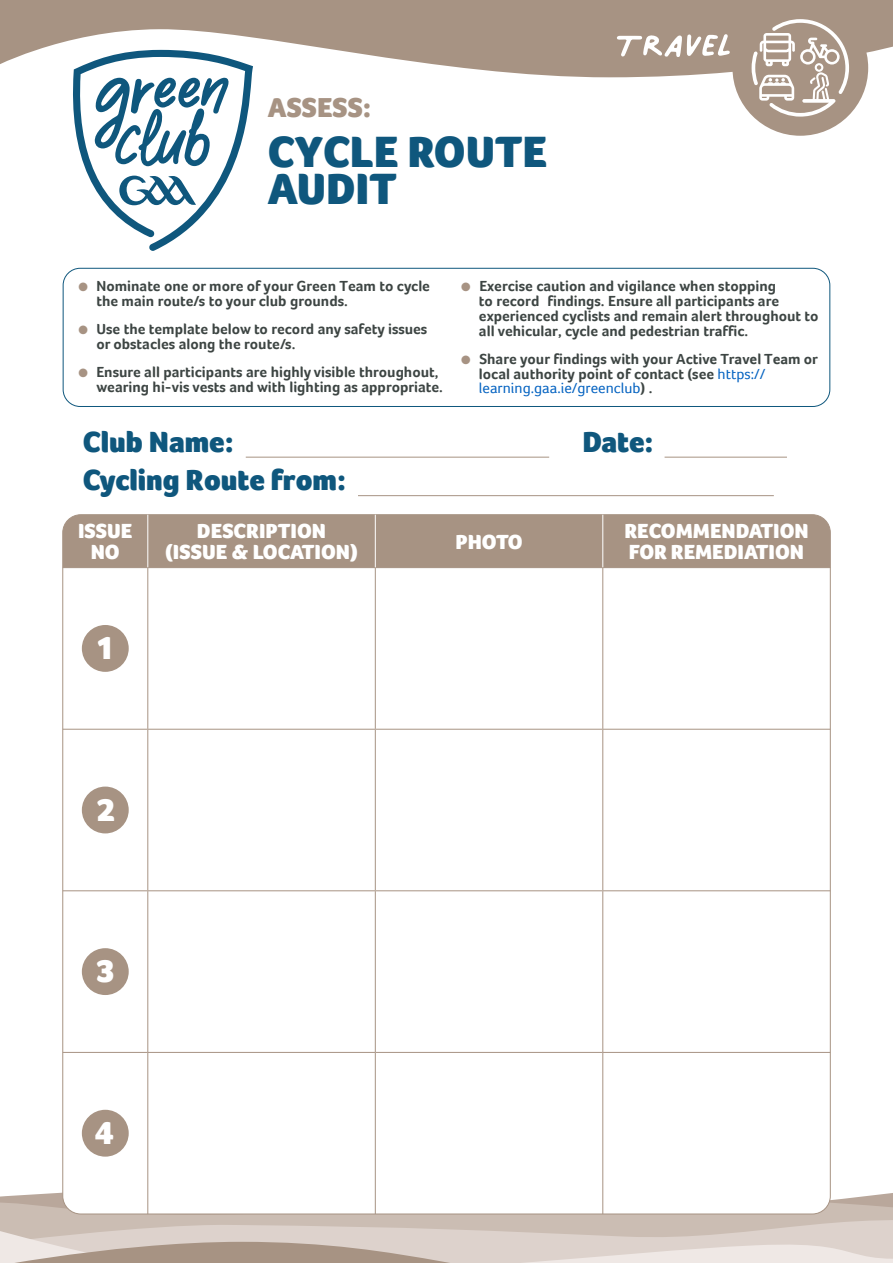
<style>
.page{position:relative;width:893px;height:1263px;background:#fff}
.page>*{position:absolute;margin:0;border:0;box-sizing:border-box;transform-origin:0 0}
.t1{font:66.15px "Palmer Lake Print";color:#fff;scale:1.05 1}
.t2{font:900 45px "Foco";color:#0f577d}
.t3{font:900 32.85px "Foco";color:#fff}
.t4{font:900 30px "Foco";color:#0f577d}
.t5{font:900 28.2px "Foco";color:#a79383}
.No_Spacing{font:900 21px/21px "Foco";color:#fff;text-align:center}
.t6{font:700 15px/14.9px "Foco";color:#3d4543}
.s1{color:#a79383}
.s2{font-family:"Foco Trial"}
.s3{font-weight:400;color:#0563c1}
</style>
<div class="page">
<svg style="left:0;top:1201px;width:893px;height:26px;background:#cabbb1"></svg>
<svg style="left:0;top:1227px;width:893px;height:36px;background:#d4c7c0"></svg>
<div style="left:63px;top:515px;width:767px;height:699px;background:#fff;border-radius:18px"></div>
<div style="left:63px;top:515px;width:767px;height:52px;background:#a79383"></div>
<svg style="left:0;top:0;width:893px;height:77px;fill:#a79383"></svg>
<div style="left:732px;top:0;width:136px;height:136px;background:#a79383;border-radius:50%"></div>
<svg style="left:752px;top:19px;width:97px;height:98px"></svg>
<svg style="left:73px;top:50px;width:180px;height:201px"></svg>
<div style="left:63px;top:268px;width:767px;height:139px;border:1px solid #0f577d;border-radius:17px"></div>
<hr style="left:246px;top:457px;width:303px;height:1px;background:#a79383">
<hr style="left:665px;top:457px;width:122px;height:1px;background:#a79383">
<hr style="left:358px;top:495px;width:416px;height:1px;background:#a79383">
<hr style="left:63px;top:567px;width:85px;height:1px;background:#a79383">
<hr style="left:148px;top:567px;width:227px;height:1px;background:#a79383">
<hr style="left:147px;top:568px;width:1px;height:161px;background:#a79383">
<hr style="left:375px;top:567px;width:228px;height:1px;background:#a79383">
<hr style="left:375px;top:568px;width:1px;height:161px;background:#a79383">
<hr style="left:603px;top:567px;width:227px;height:1px;background:#a79383">
<hr style="left:602px;top:568px;width:1px;height:161px;background:#a79383">
<hr style="left:63px;top:729px;width:85px;height:1px;background:#a79383">
<hr style="left:148px;top:729px;width:227px;height:1px;background:#a79383">
<hr style="left:147px;top:730px;width:1px;height:160px;background:#a79383">
<hr style="left:375px;top:729px;width:228px;height:1px;background:#a79383">
<hr style="left:375px;top:730px;width:1px;height:160px;background:#a79383">
<hr style="left:603px;top:729px;width:227px;height:1px;background:#a79383">
<hr style="left:602px;top:730px;width:1px;height:160px;background:#a79383">
<hr style="left:63px;top:890px;width:85px;height:1px;background:#a79383">
<hr style="left:148px;top:890px;width:227px;height:1px;background:#a79383">
<hr style="left:147px;top:891px;width:1px;height:161px;background:#a79383">
<hr style="left:375px;top:890px;width:228px;height:1px;background:#a79383">
<hr style="left:375px;top:891px;width:1px;height:161px;background:#a79383">
<hr style="left:603px;top:890px;width:227px;height:1px;background:#a79383">
<hr style="left:602px;top:891px;width:1px;height:161px;background:#a79383">
<hr style="left:63px;top:1052px;width:85px;height:1px;background:#a79383">
<hr style="left:148px;top:1052px;width:227px;height:1px;background:#a79383">
<hr style="left:147px;top:1053px;width:1px;height:161px;background:#a79383">
<hr style="left:375px;top:1052px;width:228px;height:1px;background:#a79383">
<hr style="left:375px;top:1053px;width:1px;height:161px;background:#a79383">
<hr style="left:603px;top:1052px;width:227px;height:1px;background:#a79383">
<hr style="left:602px;top:1053px;width:1px;height:161px;background:#a79383">
<hr style="left:147px;top:515px;width:1px;height:52px;background:#fff">
<hr style="left:375px;top:515px;width:1px;height:52px;background:#fff">
<hr style="left:602px;top:515px;width:1px;height:52px;background:#fff">
<div style="left:82px;top:625px;width:47px;height:47px;background:#a79383;border-radius:50%"></div>
<div style="left:82px;top:786px;width:47px;height:47px;background:#a79383;border-radius:50%"></div>
<div style="left:82px;top:948px;width:47px;height:47px;background:#a79383;border-radius:50%"></div>
<div style="left:82px;top:1110px;width:47px;height:46px;background:#a79383;border-radius:50%"></div>
<p class="t5" style="left:268px;top:91px;width:105px">ASSESS:</p>
<p class="t2" style="left:268px;top:126px;width:281px">CYCLE ROUTE</p>
<p class="t2" style="left:268px;top:163px;width:131px">AUDIT</p>
<p class="t1" style="left:615px;top:11px;width:113px">Travel</p>
<p class="t6" style="left:96px;top:278px;width:335px;text-indent:-18px"><span class="s1">●</span> Nominate one or more of your Green Team to cycle the main route/s to your club grounds.</p>
<p class="t6" style="left:96px;top:321px;width:332px;text-indent:-18px"><span class="s1">●</span> Use the template below to record any safety issues or obstacles along the route/s.</p>
<p class="t6" style="left:96px;top:364px;width:348px;text-indent:-18px"><span class="s1">●</span> Ensure all participants are highly visible throughout, wearing hi-vis vests and with lighting as appropriate.</p>
<p class="t6" style="left:479px;top:279px;width:341px;text-indent:-18px"><span class="s1">●</span> Exercise caution and vigilance when stopping<br>to record <span class="s2">f</span>indings. Ensure all participants are experienced cyclists and remain alert throughout to all vehicular, cycle and pedestrian tr<span class="s2">aff</span>ic.</p>
<p class="t6" style="left:479px;top:351px;width:340px;text-indent:-18px"><span class="s1">●</span> Share your <span class="s2">f</span>indings with your <span class="s2">Active Travel Team or </span>local authority point of contact (see <span class="s3">https:// learning.gaa.ie/greenclub</span>) .</p>
<p class="t4" style="left:83px;top:424px;width:152px">Club Name:</p>
<p class="t4" style="left:582px;top:424px;width:73px">Date:</p>
<p class="t4" style="left:83px;top:462px;width:265px">Cycling Route from:</p>
<p class="No_Spacing" style="left:78px;top:521px;width:56px">ISSUE<br>NO</p>
<p class="No_Spacing" style="left:197px;top:521px;width:131px">DESCRIPTION</p>
<p class="No_Spacing" style="left:455px;top:531px;width:69px">PHOTO</p>
<p class="No_Spacing" style="left:624px;top:521px;width:186px;text-align:left">RECOMMENDATION<br>FOR REMEDIATION</p>
<p class="No_Spacing" style="left:165px;top:542px;width:194px">(ISSUE &amp; LOCATION)</p>
<p class="t3" style="left:96px;top:629px;width:21px">1</p>
<p class="t3" style="left:97px;top:790px;width:21px">2</p>
<p class="t3" style="left:97px;top:952px;width:21px">3</p>
<p class="t3" style="left:95px;top:1113px;width:21px">4</p>
</div>
